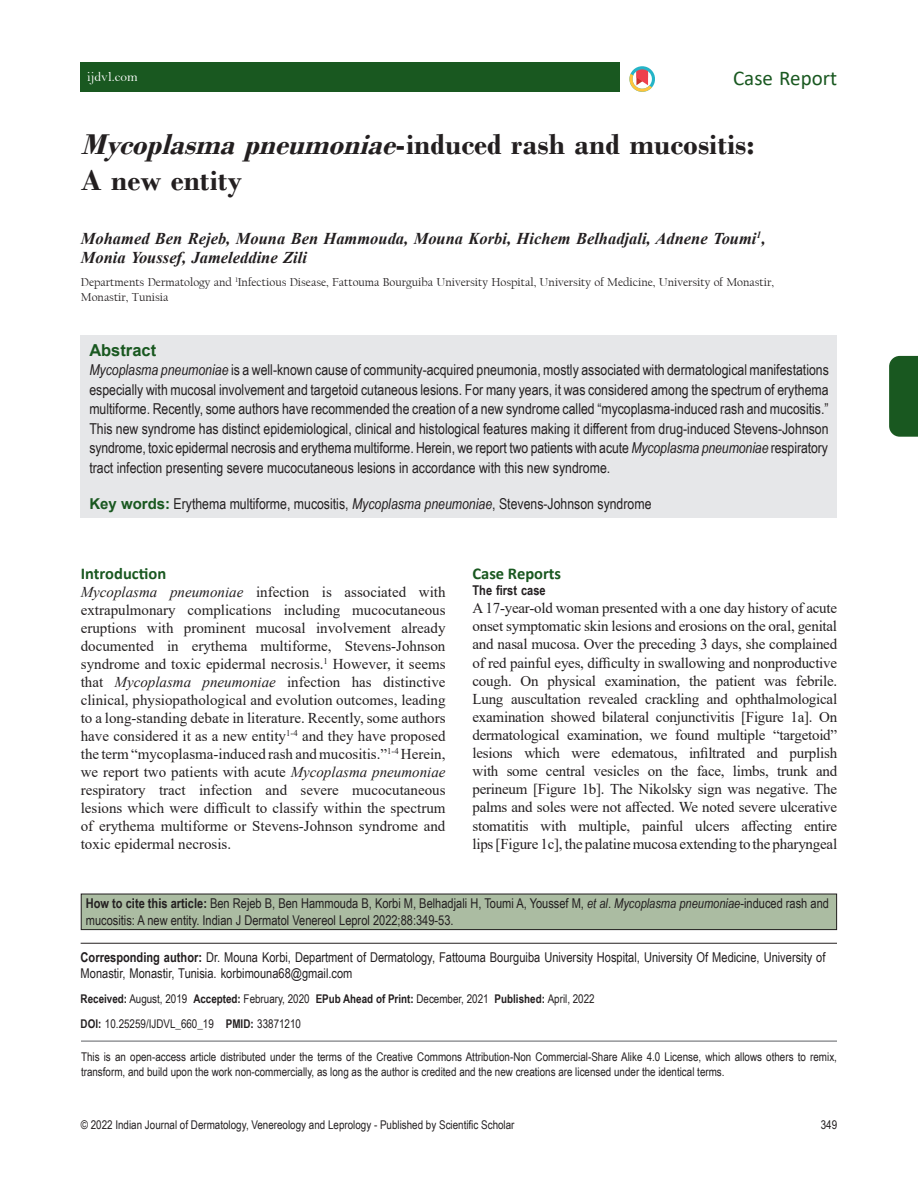
<style>
.page{position:relative;width:918px;height:1188px;background:#fff}
.page>*{position:absolute;margin:0;border:0;box-sizing:border-box;transform-origin:0 0}
.t1{font:700 30px/36px "Bodoni";color:#231f20}
.t2{font:21px "Calibri";color:#195820}
.t3{font:italic 700 16.5px/19.8px "Times New Roman";color:#231f20}
.t4{font:700 16.5px "Calibri";color:#195820}
.t5{font:700 16.5px "Arial";color:#195820}
.t6{font:15px/18px "Times New Roman";letter-spacing:-.005em;color:#231f20;text-align:justify}
.t7{font:15px/19.5px "Arial Narrow";color:#231f20;text-align:justify}
.t8{font:13.5px/16.5px "Arial Narrow";color:#231f20}
.t9{font:700 13.5px "Arial Narrow";color:#231f20}
.t10{font:13.5px "Bell";color:#fff}
.t11{font:12px/15px "Arial Narrow";color:#231f20}
.t12{font:12px/14.4px "Californian FB";color:#231f20}
.s1{font-style:italic}
.s2{font-family:"Arial";font-weight:700;color:#195820}
.s3{font-weight:700}
</style>
<div class="page">
<div style="left:889px;top:356px;width:29px;height:81px;background:#195820"></div>
<div style="left:81px;top:335px;width:756px;height:183px;background:#e6e7e9"></div>
<div style="left:81px;top:62px;width:539px;height:30px;background:#195820"></div>
<svg style="left:629px;top:66px;width:26px;height:26px"></svg>
<div style="left:81px;top:894px;width:756px;height:36px;background:#abbca2"></div>
<div style="left:81px;top:894px;width:756px;height:36px;border:1px solid #231f20"></div>
<hr style="left:81px;top:1040px;width:756px;height:2px;background:#939598">
<hr style="left:81px;top:943px;width:756px;height:1px;background:#231f20">
<p class="t10" style="left:87px;top:69px;width:52px">ijdvl.com</p>
<h2 class="t2" style="left:733px;top:63px;width:106px">Case Report</h2>
<h1 class="t1" style="left:81px;top:126px;width:675px"><span class="s1">Mycoplasmapneumoniae</span>‑induced rash and mucositis:<br>A new entity</h1>
<p class="t3" style="left:81px;top:228px;width:686px">Mohamed Ben Rejeb, Mouna Ben Hammouda, Mouna Korbi, Hichem Belhadjali, Adnene Toumi<sup>1</sup>,<br>Monia Youssef, Jameleddine Zili</p>
<p class="t12" style="left:81px;top:275px;width:695px">Departments Dermatology and <sup>1</sup>Infectious Disease, Fattouma Bourguiba University Hospital, University of Medicine, University of Monastir,<br>Monastir, Tunisia</p>
<p class="t5" style="left:89px;top:339px;width:68px">Abstract</p>
<p class="t7" style="left:89px;top:360px;width:741px"><span class="s1">Mycoplasma pneumoniae</span> is a well‑known cause of community‑acquired pneumonia, mostly associated with dermatological manifestations especially with mucosal involvement and targetoid cutaneous lesions. For many years, it was considered among the spectrum of erythema multiforme. Recently, some authors have recommended the creation of a new syndrome called “mycoplasma‑induced rash and mucositis.” This new syndrome has distinct epidemiological, clinical and histological features making it different from drug‑induced Stevens‑Johnson syndrome, toxic epidermal necrosis and erythema multiforme. Herein, we report two patients with acute <span class="s1">Mycoplasma pneumoniae</span> respiratory tract infection presenting severe mucocutaneous lesions in accordance with this new syndrome.</p>
<p class="t7" style="left:89px;top:494px;width:564px"><span class="s2">Key words:</span> Erythema multiforme, mucositis, <span class="s1">Mycoplasma pneumoniae</span>, Stevens‑Johnson syndrome</p>
<p class="t4" style="left:81px;top:562px;width:87px">Introduction</p>
<p class="t6" style="left:81px;top:582px;width:366px"><span class="s1">Mycoplasma pneumoniae</span> infection is associated with extrapulmonary complications including mucocutaneous eruptions with prominent mucosal involvement already documented in erythema multiforme, Stevens‑Johnson syndrome and toxic epidermal necrosis.<sup>1</sup> However, it seems that <span class="s1">Mycoplasma pneumoniae</span> infection has distinctive clinical, physiopathological and evolution outcomes, leading to a long‑standing debate in literature. Recently, some authors have considered it as a new entity<sup>1‑4</sup> and they have proposed the term “mycoplasma‑induced rash and mucositis.”<sup>1‑4</sup> Herein, we report two patients with acute <span class="s1">Mycoplasma pneumoniae </span>respiratory tract infection and severe mucocutaneous lesions which were difficult to classify within the spectrum of erythema multiforme or Stevens‑Johnson syndrome and toxic epidermal necrosis.</p>
<p class="t4" style="left:473px;top:562px;width:90px">Case Reports</p>
<p class="t9" style="left:473px;top:580px;width:75px">The first case</p>
<p class="t6" style="left:473px;top:599px;width:366px">A 17‑year‑old woman presented with a one day history of acute onset symptomatic skin lesions and erosions on the oral, genital and nasal mucosa. Over the preceding 3 days, she complained of red painful eyes, difficulty in swallowing and nonproductive cough. On physical examination, the patient was febrile.<br>Lung auscultation revealed crackling and ophthalmological examination showed bilateral conjunctivitis [Figure 1a]. On dermatological examination, we found multiple “targetoid” lesions which were edematous, infiltrated and purplish with some central vesicles on the face, limbs, trunk and perineum [Figure 1b]. The Nikolsky sign was negative. The palms and soles were not affected. We noted severe ulcerative stomatitis with multiple, painful ulcers affecting entire lips[Figure 1c], the palatine mucosa extending to the pharyngeal</p>
<p class="t8" style="left:86px;top:895px;width:745px"><span class="s3">How to cite this article:</span> Ben Rejeb B, Ben Hammouda B, Korbi M, Belhadjali H, Toumi A, Youssef M, <span class="s1">et al</span>. <span class="s1">Mycoplasma pneumoniae</span>‑induced rash and mucositis: A new entity. Indian J Dermatol Venereol Leprol 2022;88:349-53.</p>
<p class="t8" style="left:81px;top:948px;width:746px"><span class="s3">Corresponding author:</span> Dr. Mouna Korbi, Department of Dermatology, Fattouma Bourguiba University Hospital, University Of Medicine, University of<br>Monastir, Monastir, Tunisia. korbimouna68@gmail.com</p>
<p class="t11" style="left:81px;top:986px;width:516px;line-height:25.2px"><span class="s3">Received:</span> August, 2019 <span class="s3">Accepted:</span> February, 2020 <span class="s3">EPub Ahead of Print:</span> December, 2021 <span class="s3">Published:</span> April, 2022<br><span class="s3">DOI:</span> 10.25259/IJDVL_660_19 <span class="s3">PMID:</span> 33871210</p>
<p class="t11" style="left:81px;top:1049px;width:758px">This is an open-access article distributed under the terms of the Creative Commons Attribution-Non Commercial-Share Alike 4.0 License, which allows others to remix, transform, and build upon the work non-commercially, as long as the author is credited and the new creations are licensed under the identical terms.</p>
<p class="t11" style="left:81px;top:1116px;width:435px">© 2022 Indian Journal of Dermatology, Venereology and Leprology - Published by Scientific Scholar</p>
<p class="t11" style="left:821px;top:1116px;width:18px">349</p>
</div>
